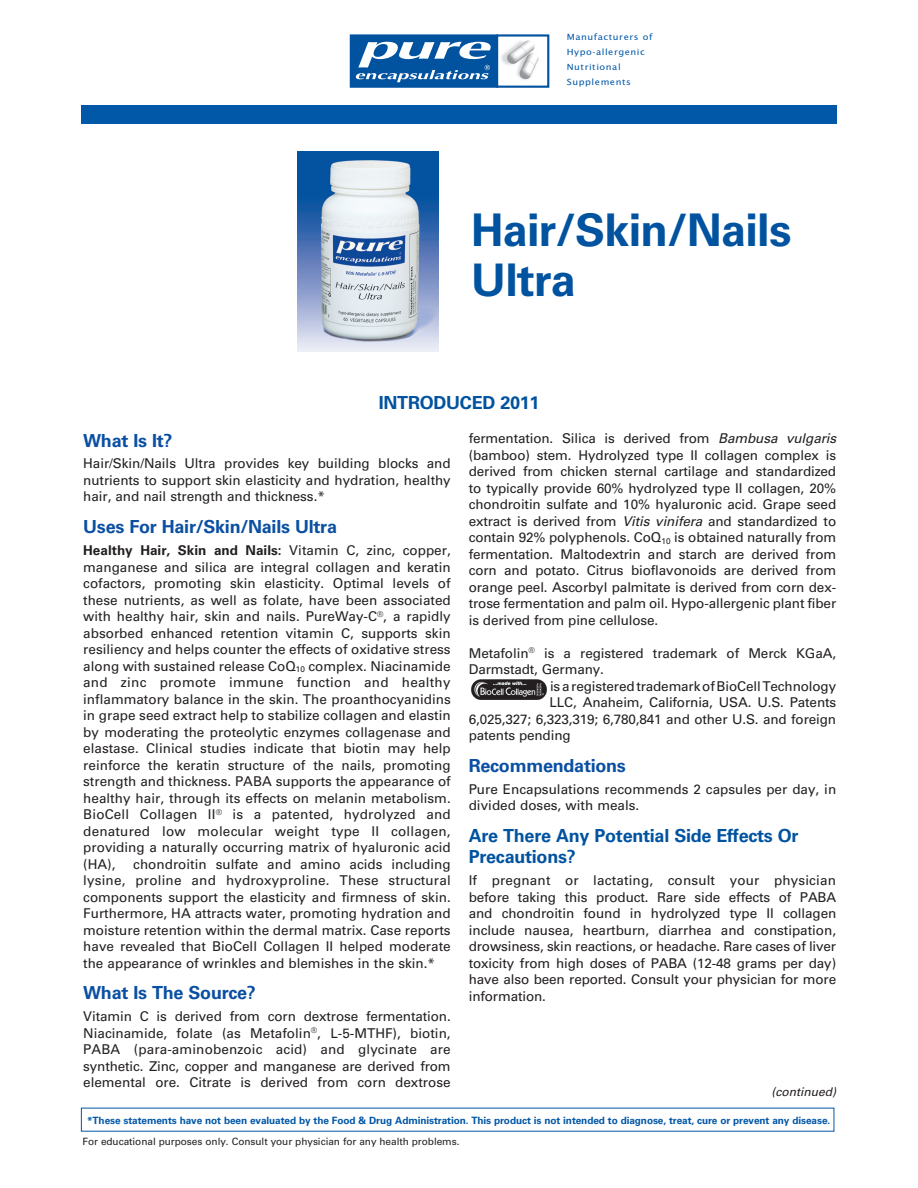
<style>
.page{position:relative;width:918px;height:1188px;background:#fff}
.page>*{position:absolute;margin:0;border:0;box-sizing:border-box;transform-origin:0 0}
.t1{font:700 45px/49.5px "Univers";letter-spacing:-.015em;color:#0153a0}
.t2{font:700 18px "Univers";letter-spacing:-.015em;color:#0a4fa2}
.t3{font:700 18px/21px "Univers";letter-spacing:-.015em;color:#0153a0}
.t4{font:13.5px/16.5px "Univers";letter-spacing:-.01em;color:#231f20;text-align:justify}
.t5{font:italic 12px "Univers";color:#231f20}
.t6{font:700 10.05px "Univers";letter-spacing:-.01em;color:#0157a8}
.t7{font:10.05px "Univers";letter-spacing:-.005em;color:#231f20}
.t8{font:9.15px/14.9px "Lucida Sans EF";letter-spacing:.055em;color:#0157a8;scale:1.1 1}
.s1{font-weight:700}
.s2{font-style:italic}
</style>
<div class="page">
<img style="left:471px;top:679px;width:76px;height:21px">
<img style="left:298px;top:151px;width:141px;height:201px">
<div style="left:350px;top:34px;width:148px;height:54px;background:#0153a0"></div>
<svg style="left:355px;top:42px;width:136px;height:40px"></svg>
<div style="left:496px;top:34px;width:53px;height:54px;border:2px solid #0153a0"></div>
<img style="left:501px;top:40px;width:37px;height:40px">
<div style="left:81px;top:105px;width:756px;height:19px;background:#0157a8"></div>
<p class="t8" style="left:567px;top:30px;width:80px">Manufacturers of<br>Hypo-allergenic<br>Nutritional<br>Supplements</p>
<h1 class="t1" style="left:471px;top:206px;width:322px">Hair/Skin/Nails<br>Ultra</h1>
<h2 class="t3" style="left:379px;top:393px;width:162px">INTRODUCED 2011</h2>
<h2 class="t2" style="left:83px;top:430px;width:91px">What Is It?</h2>
<p class="t4" style="left:83px;top:455px;width:369px">Hair/Skin/Nails Ultra provides key building blocks and nutrients to support skin elasticity and hydration, healthy hair, and nail strength and thickness.*</p>
<h2 class="t2" style="left:83px;top:516px;width:255px">Uses For Hair/Skin/Nails Ultra</h2>
<p class="t4" style="left:83px;top:542px;width:369px"><span class="s1">Healthy Hair, Skin and Nails:</span> Vitamin C, zinc, copper, manganese and silica are integral collagen and keratin cofactors, promoting skin elasticity. Optimal levels of these nutrients, as well as folate, have been associated with healthy hair, skin and nails. PureWay-C<sup>®</sup>, a rapidly absorbed enhanced retention vitamin C, supports skin resiliency and helps counter the effects of oxidative stress along with sustained release CoQ<sub>10</sub> complex. Niacinamide and zinc promote immune function and healthy inflammatory balance in the skin. The proanthocyanidins in grape seed extract help to stabilize collagen and elastin by moderating the proteolytic enzymes collagenase and elastase. Clinical studies indicate that biotin may help reinforce the keratin structure of the nails, promoting strength and thickness. PABA supports the appearance of healthy hair, through its effects on melanin metabolism.<br>BioCell Collagen II<sup>®</sup> is a patented, hydrolyzed and denatured low molecular weight type II collagen, providing a naturally occurring matrix of hyaluronic acid (HA),</p>
<p class="t4" style="left:83px;top:856px;width:369px;text-indent:50px">chondroitin sulfate and amino acids including lysine, proline and hydroxyproline. These structural components support the elasticity and firmness of skin.<br>Furthermore, HA attracts water, promoting hydration and moisture retention within the dermal matrix. Case reports have revealed that BioCell Collagen II helped moderate the appearance of wrinkles and blemishes in the skin.*</p>
<h2 class="t2" style="left:83px;top:983px;width:174px">What Is The Source?</h2>
<p class="t4" style="left:83px;top:1008px;width:369px">Vitamin C is derived from corn dextrose fermentation.<br>Niacinamide, folate (as Metafolin<sup>®</sup>, L-5-MTHF), biotin, PABA (para-aminobenzoic acid) and glycinate are synthetic. Zinc, copper and manganese are derived from elemental ore. Citrate is derived from corn dextrose</p>
<p class="t4" style="left:469px;top:430px;width:369px">fermentation. Silica is derived from <span class="s2">Bambusa vulgaris </span>(bamboo) stem. Hydrolyzed type II collagen complex is derived from chicken sternal cartilage and standardized to typically provide 60% hydrolyzed type II collagen, 20% chondroitin sulfate and 10% hyaluronic acid. Grape seed extract is derived from <span class="s2">Vitis vinifera</span> and standardized to contain 92% polyphenols. CoQ<sub>10</sub> is obtained naturally from fermentation. Maltodextrin and starch are derived from corn and potato. Citrus bioflavonoids are derived from orange peel. Ascorbyl palmitate is derived from corn dex&shy;trose fermentation and palm oil. Hypo-allergenic plant fiber is derived from pine cellulose.</p>
<p class="t4" style="left:469px;top:645px;width:369px">Metafolin<sup>®</sup> is a registered trademark of Merck KGaA,</p>
<p class="t4" style="left:469px;top:661px;width:137px">Darmstadt, Germany.</p>
<p class="t4" style="left:550px;top:678px;width:288px">is a registered trademark of BioCell Technology</p>
<p class="t4" style="left:550px;top:694px;width:288px">LLC, Anaheim, California, USA. U.S. Patents</p>
<p class="t4" style="left:469px;top:711px;width:369px">6,025,327; 6,323,319; 6,780,841 and other U.S. and foreign</p>
<p class="t4" style="left:469px;top:727px;width:103px">patents pending</p>
<h2 class="t2" style="left:469px;top:755px;width:159px">Recommendations</h2>
<p class="t4" style="left:469px;top:781px;width:369px">Pure Encapsulations recommends 2 capsules per day, in divided doses, with meals.</p>
<h2 class="t3" style="left:469px;top:825px;width:331px">Are There Any Potential Side Effects Or<br>Precautions?</h2>
<p class="t4" style="left:469px;top:872px;width:369px">If pregnant or lactating, consult your physician before taking this product. Rare side effects of PABA and chondroitin found in hydrolyzed type II collagen include nausea, heartburn, diarrhea and constipation, drowsiness, skin reactions, or headache. Rare cases of liver toxicity from high doses of PABA (12-48 grams per day) have also been reported. Consult your physician for more information.</p>
<p class="t5" style="left:772px;top:1085px;width:66px">(continued)</p>
<p class="t6" style="left:87px;top:1114px;width:745px">*These statements have not been evaluated by the Food &amp; Drug Administration. This product is not intended to diagnose, treat, cure or prevent any disease.</p>
<p class="t7" style="left:82px;top:1136px;width:379px">For educational purposes only. Consult your physician for any health problems.</p>
</div>
